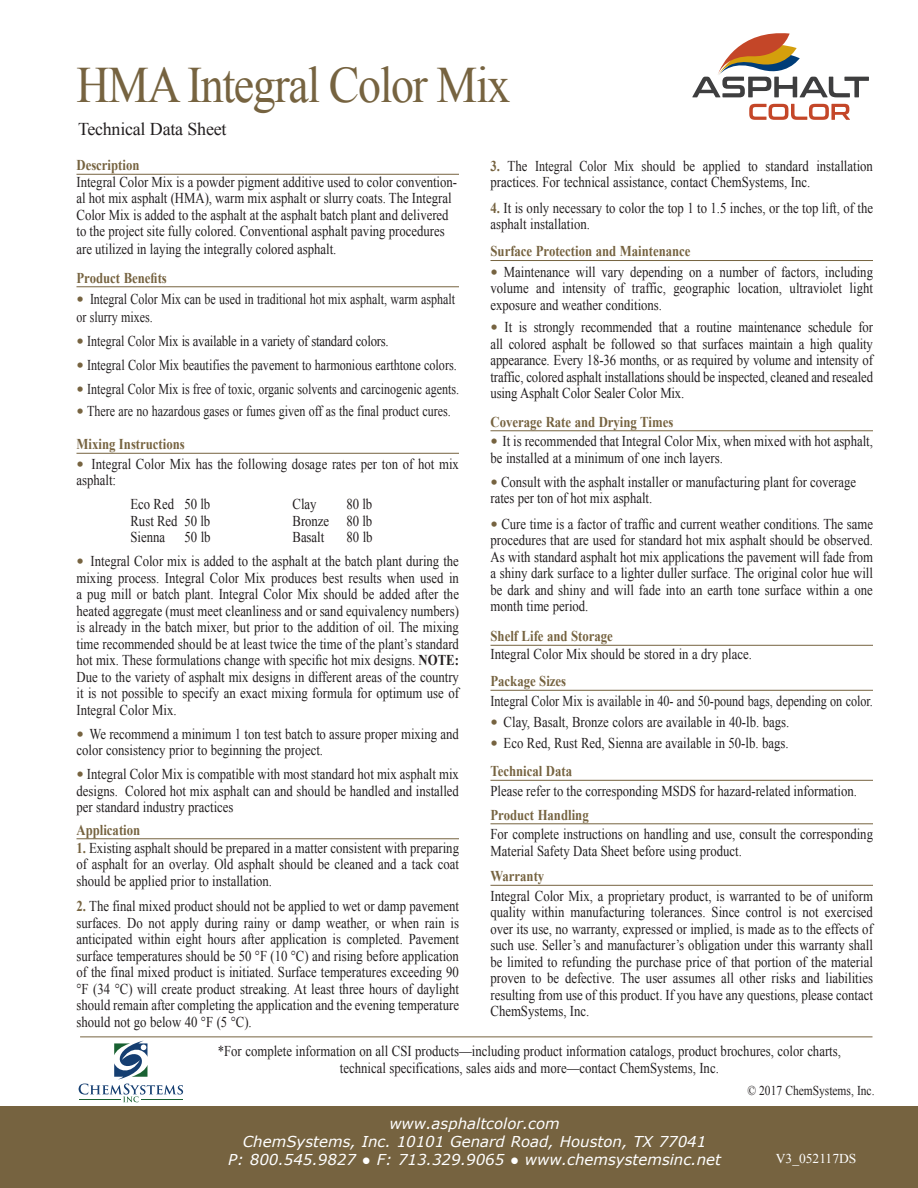
<style>
.page{position:relative;width:918px;height:1188px;background:#fff}
.page>*{position:absolute;margin:0;border:0;box-sizing:border-box;transform-origin:0 0}
.t1{font:51px "Times New Roman";letter-spacing:-.03em;color:#766340;scale:.9 1}
.t2{font:18px "Times New Roman";letter-spacing:-.015em;color:#231f20}
.t3{font:15px/16.5px "Times New Roman";color:#231f20;scale:.85 1}
.t4{font:15px/18px "Times New Roman";color:#231f20;scale:.8 1}
.t5{font:700 15px "Times New Roman";color:#766340;scale:.85 1}
.t6{font:15px "Times New Roman";color:#231f20;scale:.81 1}
.t7{font:italic 15px/18px "Verdana";color:#fff;text-align:center}
.t8{font:15px "Times New Roman";letter-spacing:-.02em;color:#231f20;scale:.8 1}
.t9{font:13.5px "Times New Roman";color:#231f20;scale:.85 1}
.t10{font:13.5px "Times New Roman";color:#fff}
.s1{font-size:21px;color:#766340}
.s2{font-weight:700}
.s3{font-weight:700;color:#766340}
</style>
<div class="page">
<hr style="left:76px;top:174px;width:383px;height:1px;background:#766340">
<hr style="left:76px;top:286px;width:383px;height:1px;background:#766340">
<hr style="left:76px;top:453px;width:383px;height:1px;background:#766340">
<hr style="left:76px;top:838px;width:383px;height:1px;background:#766340">
<hr style="left:490px;top:260px;width:383px;height:1px;background:#766340">
<hr style="left:490px;top:430px;width:383px;height:1px;background:#766340">
<hr style="left:490px;top:645px;width:383px;height:1px;background:#766340">
<hr style="left:490px;top:690px;width:383px;height:1px;background:#766340">
<hr style="left:490px;top:780px;width:383px;height:1px;background:#766340">
<hr style="left:490px;top:823px;width:383px;height:1px;background:#766340">
<hr style="left:490px;top:885px;width:383px;height:1px;background:#766340">
<div style="left:0;top:1106px;width:918px;height:82px;background:#766340"></div>
<hr style="left:80px;top:1036px;width:793px;height:1px;background:#766340">
<svg style="left:79px;top:1041px;width:104px;height:61px"></svg>
<hr style="left:79px;top:1099px;width:42px;height:1px;background:#196132">
<hr style="left:141px;top:1099px;width:42px;height:1px;background:#196132">
<svg style="left:749px;top:104px;width:101px;height:16px"></svg>
<svg style="left:692px;top:33px;width:177px;height:64px"></svg>
<h1 class="t1" style="left:76px;top:51px;width:484px">HMA Integral Color Mix</h1>
<p class="t2" style="left:78px;top:117px;width:150px">Technical Data Sheet</p>
<p class="t5" style="left:76px;top:155px;width:76px">Description</p>
<p class="t3" style="left:76px;top:173px;width:449px">Integral Color Mix is a powder pigment additive used to color convention&shy;al hot mix asphalt (HMA), warm mix asphalt or slurry coats. The Integral Color Mix is added to the asphalt at the asphalt batch plant and delivered to the project site fully colored. Conventional asphalt paving procedures</p>
<p class="t3" style="left:76px;top:241px;width:307px">are utilized in laying the integrally colored asphalt.</p>
<p class="t5" style="left:76px;top:267px;width:108px">Product Benefits</p>
<p class="t4" style="left:76px;top:289px;width:475px"><span class="s1">•</span> Integral Color Mix can be used in traditional hot mix asphalt, warm asphalt or slurry mixes.</p>
<p class="t8" style="left:76px;top:331px;width:392px"><span class="s1">•</span> Integral Color Mix is available in a variety of standard colors.</p>
<p class="t6" style="left:76px;top:355px;width:471px"><span class="s1">•</span> Integral Color Mix beautifies the pavement to harmonious earthtone colors.</p>
<p class="t4" style="left:76px;top:379px;width:480px"><span class="s1">•</span> Integral Color Mix is free of toxic, organic solvents and carcinogenic agents.</p>
<p class="t4" style="left:76px;top:402px;width:469px"><span class="s1">•</span> There are no hazardous gases or fumes given off as the final product cures.</p>
<p class="t5" style="left:76px;top:434px;width:129px">Mixing Instructions</p>
<p class="t3" style="left:76px;top:455px;width:451px"><span class="s1">•</span> Integral Color Mix has the following dosage rates per ton of hot mix asphalt:</p>
<p class="t3" style="left:130px;top:496px;width:95px">Eco Red 50 lb</p>
<p class="t3" style="left:292px;top:496px;width:30px">Clay</p>
<p class="t3" style="left:346px;top:496px;width:32px">80 lb</p>
<p class="t3" style="left:130px;top:512px;width:95px">Rust Red 50 lb</p>
<p class="t3" style="left:292px;top:512px;width:95px">Bronze 80 lb</p>
<p class="t3" style="left:130px;top:529px;width:42px">Sienna</p>
<p class="t3" style="left:184px;top:529px;width:32px">50 lb</p>
<p class="t3" style="left:292px;top:529px;width:39px">Basalt</p>
<p class="t3" style="left:346px;top:529px;width:32px">80 lb</p>
<p class="t3" style="left:76px;top:553px;width:452px;text-align:justify"><span class="s1">•</span> Integral Color mix is added to the asphalt at the batch plant during the mixing process. Integral Color Mix produces best results when used in a pug mill or batch plant. Integral Color Mix should be added after the heated aggregate (must meet cleanliness and or sand equivalency numbers) is already in the batch mixer, but prior to the addition of oil. The mixing time recommended should be at least twice the time of the plant’s standard hot mix. These formulations change with specific hot mix designs. <span class="s2">NOTE:<br></span>Due to the variety of asphalt mix designs in different areas of the country it is not possible to specify an exact mixing formula for optimum use of Integral Color Mix.</p>
<p class="t3" style="left:76px;top:725px;width:451px"><span class="s1">•</span> We recommend a minimum 1 ton test batch to assure proper mixing and color consistency prior to beginning the project.</p>
<p class="t3" style="left:76px;top:766px;width:452px;text-align:justify"><span class="s1">•</span> Integral Color Mix is compatible with most standard hot mix asphalt mix designs. Colored hot mix asphalt can and should be handled and installed per standard industry practices</p>
<p class="t5" style="left:76px;top:819px;width:77px">Application</p>
<p class="t3" style="left:76px;top:839px;width:452px;text-align:justify"><span class="s3">1.</span> Existing asphalt should be prepared in a matter consistent with preparing of asphalt for an overlay. Old asphalt should be cleaned and a tack coat should be applied prior to installation.</p>
<p class="t3" style="left:76px;top:898px;width:452px;text-align:justify"><span class="s3">2.</span> The final mixed product should not be applied to wet or damp pavement surfaces. Do not apply during rainy or damp weather, or when rain is anticipated within eight hours after application is completed. Pavement surface temperatures should be 50 °F (10 °C) and rising before application of the final mixed product is initiated. Surface temperatures exceeding 90 °F (34 °C) will create product streaking. At least three hours of daylight should remain after completing the application and the evening temperature should not go below 40 °F (5 °C).</p>
<p class="t3" style="left:490px;top:157px;width:452px"><span class="s3">3.</span> The Integral Color Mix should be applied to standard installation practices. For technical assistance, contact ChemSystems, Inc.</p>
<p class="t3" style="left:490px;top:199px;width:452px"><span class="s3">4.</span> It is only necessary to color the top 1 to 1.5 inches, or the top lift, of the asphalt installation.</p>
<p class="t5" style="left:490px;top:240px;width:237px">Surface Protection and Maintenance</p>
<p class="t3" style="left:490px;top:263px;width:452px;text-align:justify"><span class="s1">•</span> Maintenance will vary depending on a number of factors, including volume and intensity of traffic, geographic location, ultraviolet light exposure and weather conditions.</p>
<p class="t3" style="left:490px;top:319px;width:452px;text-align:justify"><span class="s1">•</span> It is strongly recommended that a routine maintenance schedule for all colored asphalt be followed so that surfaces maintain a high quality appearance. Every 18-36 months, or as required by volume and intensity of traffic, colored asphalt installations should be inspected, cleaned and resealed using Asphalt Color Sealer Color Mix.</p>
<p class="t5" style="left:490px;top:411px;width:217px">Coverage Rate and Drying Times</p>
<p class="t3" style="left:490px;top:433px;width:451px"><span class="s1">•</span> It is recommended that Integral Color Mix, when mixed with hot asphalt, be installed at a minimum of one inch layers.</p>
<p class="t3" style="left:490px;top:473px;width:432px"><span class="s1">•</span> Consult with the asphalt installer or manufacturing plant for coverage rates per ton of hot mix asphalt.</p>
<p class="t3" style="left:490px;top:515px;width:452px;text-align:justify"><span class="s1">•</span> Cure time is a factor of traffic and current weather conditions. The same procedures that are used for standard hot mix asphalt should be observed.<br>As with standard asphalt hot mix applications the pavement will fade from a shiny dark surface to a lighter duller surface. The original color hue will be dark and shiny and will fade into an earth tone surface within a one month time period.</p>
<p class="t5" style="left:490px;top:626px;width:146px">Shelf Life and Storage</p>
<p class="t3" style="left:490px;top:646px;width:309px">Integral Color Mix should be stored in a dry place.</p>
<p class="t5" style="left:490px;top:671px;width:91px">Package Sizes</p>
<p class="t6" style="left:490px;top:691px;width:474px">Integral Color Mix is available in 40- and 50-pound bags, depending on color.</p>
<p class="t3" style="left:490px;top:713px;width:353px"><span class="s1">•</span> Clay, Basalt, Bronze colors are available in 40-lb. bags.</p>
<p class="t3" style="left:490px;top:728px;width:352px;line-height:28.5px"><span class="s1">•</span> Eco Red, Rust Red, Sienna are available in 50-lb. bags.<br><span class="s3">Technical Data</span></p>
<p class="t3" style="left:490px;top:782px;width:433px">Please refer to the corresponding MSDS for hazard-related information.</p>
<p class="t5" style="left:490px;top:804px;width:117px">Product Handling</p>
<p class="t3" style="left:490px;top:826px;width:452px">For complete instructions on handling and use, consult the corresponding<br>Material Safety Data Sheet before using product.</p>
<p class="t5" style="left:490px;top:866px;width:65px">Warranty</p>
<p class="t3" style="left:490px;top:887px;width:452px;text-align:justify">Integral Color Mix, a proprietary product, is warranted to be of uniform quality within manufacturing tolerances. Since control is not exercised over its use, no warranty, expressed or implied, is made as to the effects of such use. Seller’s and manufacturer’s obligation under this warranty shall be limited to refunding the purchase price of that portion of the material proven to be defective. The user assumes all other risks and liabilities resulting from use of this product. If you have any questions, please contact ChemSystems, Inc.</p>
<p class="t3" style="left:218px;top:1043px;width:735px;text-align:center">*For complete information on all CSI products—including product information catalogs, product brochures, color charts, technical specifications, sales aids and more—contact ChemSystems, Inc.</p>
<p class="t9" style="left:747px;top:1081px;width:151px">© 2017 ChemSystems, Inc.</p>
<p class="t7" style="left:228px;top:1115px;width:494px">www.asphaltcolor.com<br>ChemSystems, Inc. 10101 Genard Road, Houston, TX 77041<br>P: 800.545.9827 ● F: 713.329.9065 ● www.chemsystemsinc.net</p>
<p class="t10" style="left:776px;top:1149px;width:82px">V3_052117DS</p>
</div>
